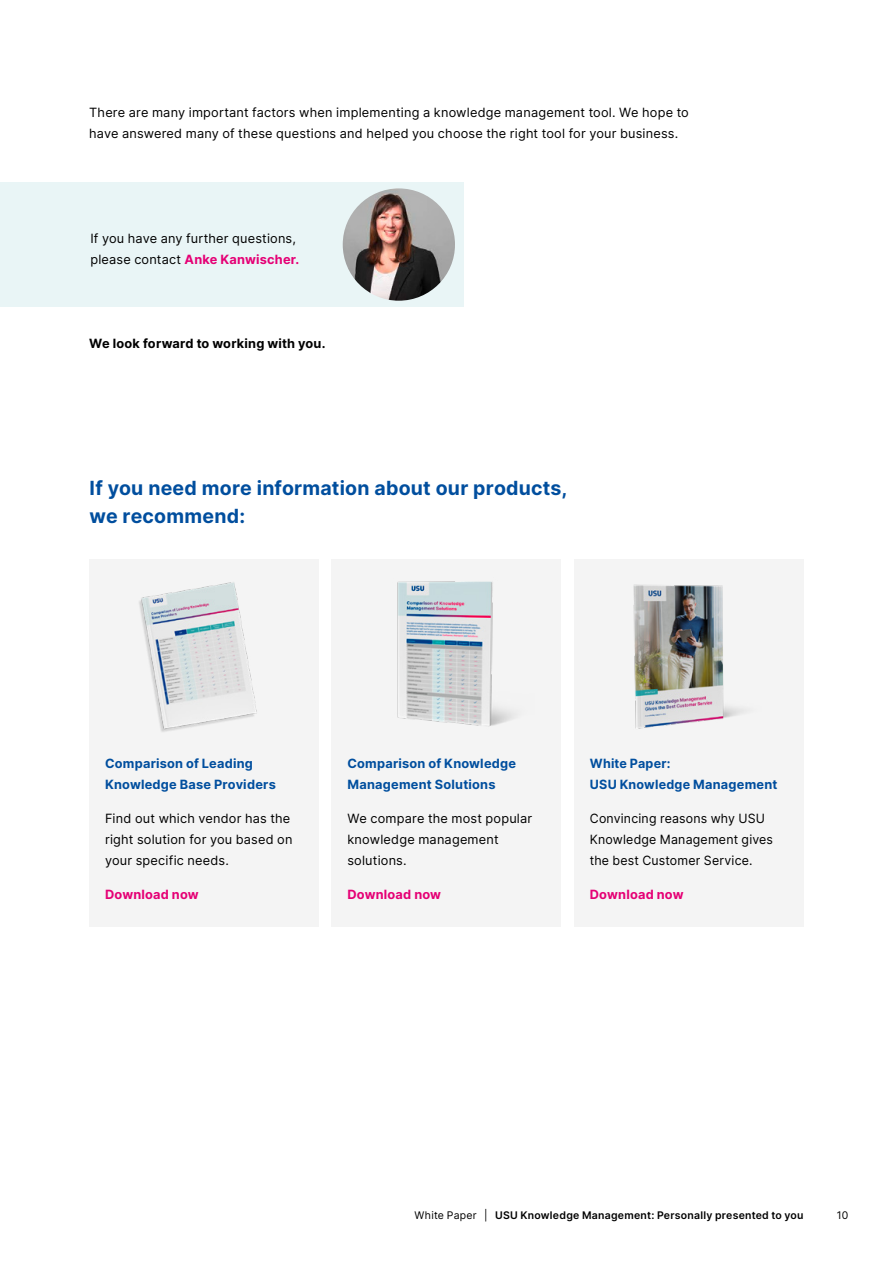
<style>
.page{position:relative;width:893px;height:1263px;background:#fff}
.page>*{position:absolute;margin:0;border:0;box-sizing:border-box;transform-origin:0 0}
.t1{font:700 19.5px/28.5px "Inter";letter-spacing:.01em;color:#004e9e}
.t2{font:12.75px/21px "Inter";letter-spacing:.015em;color:#000}
.t3{font:700 12.75px/21px "Inter";letter-spacing:.02em;color:#004e9e}
.t4{font:700 12.75px "Inter";letter-spacing:.015em;color:#e50075}
.t5{font:700 12.75px "Inter";letter-spacing:.015em;color:#000}
.t6{font:600 10.5px "Inter";letter-spacing:.025em;color:#000}
.t7{font:10.5px "Inter";color:#000}
.s1{font-weight:700;color:#e50075}
.s2{font-weight:400}
</style>
<div class="page">
<div style="left:89px;top:559px;width:230px;height:368px;background:#f4f4f4"></div>
<img style="left:139px;top:582px;width:118px;height:150px">
<div style="left:332px;top:559px;width:229px;height:368px;background:#f4f4f4"></div>
<img style="left:397px;top:581px;width:117px;height:146px">
<div style="left:574px;top:559px;width:230px;height:368px;background:#f4f4f4"></div>
<img style="left:633px;top:584px;width:111px;height:145px">
<div style="left:0;top:182px;width:463px;height:124px;background:#e9f5f6"></div>
<img style="left:343px;top:188px;width:112px;height:113px;border-radius:56px">
<p class="t2" style="left:89px;top:101px;width:601px">There are many important factors when implementing a knowledge management tool. We hope to have answered many of these questions and helped you choose the right tool for your business.</p>
<p class="t2" style="left:90px;top:227px;width:211px">If you have any further questions, please contact <span class="s1">Anke Kanwischer.</span></p>
<p class="t5" style="left:89px;top:334px;width:238px">We look forward to working with you.</p>
<h1 class="t1" style="left:90px;top:473px;width:479px">If you need more information about our products, we recommend:</h1>
<p class="t3" style="left:105px;top:752px;width:172px">Comparison of Leading<br>Knowledge Base Providers</p>
<p class="t2" style="left:105px;top:808px;width:189px">Find out which vendor has the right solution for you based on your specific needs.</p>
<p class="t4" style="left:105px;top:885px;width:95px">Download now</p>
<p class="t3" style="left:347px;top:752px;width:170px">Comparison of Knowledge<br>Management Solutions</p>
<p class="t2" style="left:347px;top:808px;width:186px">We compare the most popular knowledge management solutions.</p>
<p class="t4" style="left:347px;top:885px;width:95px">Download now</p>
<p class="t3" style="left:590px;top:752px;width:189px">White Paper:<br>USU Knowledge Management</p>
<p class="t2" style="left:590px;top:808px;width:185px">Convincing reasons why USU<br>Knowledge Management gives the best Customer Service.</p>
<p class="t4" style="left:590px;top:885px;width:95px">Download now</p>
<p class="t6" style="left:415px;top:1207px;width:390px"><span class="s2">White Paper |</span> USU Knowledge Management: Personally presented to you</p>
<p class="t7" style="left:837px;top:1207px;width:13px">10</p>
</div>
